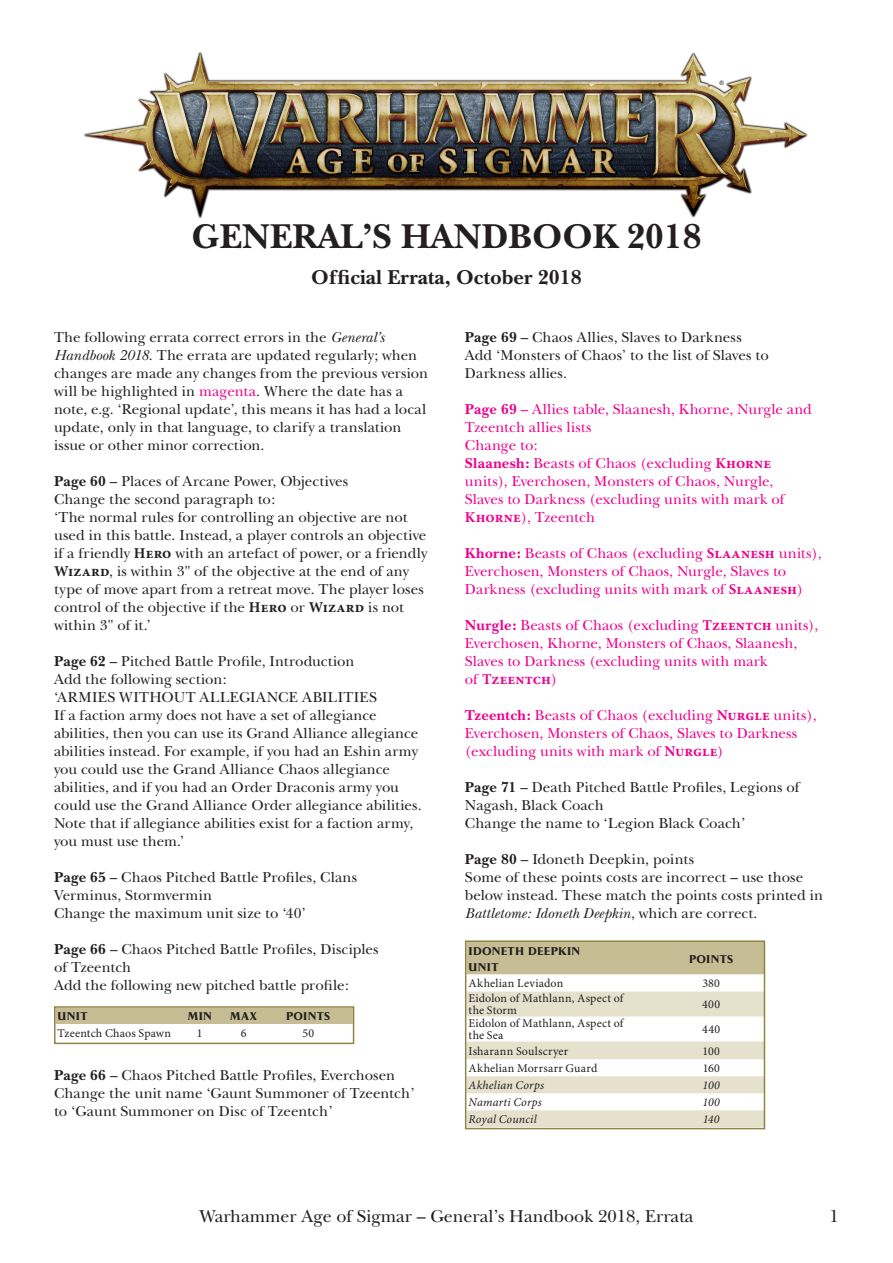
<style>
.page{position:relative;width:893px;height:1263px;background:#fff}
.page>*{position:absolute;margin:0;border:0;box-sizing:border-box;transform-origin:0 0}
.t1{font:700 36px "New Baskerville";color:#231f20}
.t2{font:700 21px "New Baskerville";color:#231f20}
.t3{font:18px "New Baskerville";color:#231f20}
._2_2_Answer{font:15px/18px "New Baskerville";letter-spacing:.005em;color:#231f20}
._2_2_Answer-2{font:15px/18px "New Baskerville";letter-spacing:.005em;color:#ed028c}
._1_3_Sub-sub-header{font:15px/18px "New Baskerville";letter-spacing:.005em;color:#231f20}
._2_3_Answer_without{font:15px "New Baskerville";letter-spacing:.005em;color:#231f20}
._1_3_Sub-sub-header-2{font:15px/18px "New Baskerville";letter-spacing:.01em;color:#ed028c}
._2_3_Answer_without-2{font:15px "New Baskerville";letter-spacing:.025em;color:#231f20}
._2_3_Answer_without-3{font:15px "New Baskerville";letter-spacing:.005em;color:#ed028c}
._4b__PoG_Table_Body{font:12px/12px "Minion Pro";letter-spacing:.015em;color:#231f20}
._4b__PoG_Table_Body-2{font:italic 12px "Minion Pro";letter-spacing:.015em;color:#231f20}
._4a__PoG_Table_Heade{font:700 10.5px "Pompei Std";letter-spacing:.03em;color:#231f20}
.t4{font:6px "Arial";color:#231f20}
.s1{font-style:italic}
.s2{color:#ed028c}
.s3{font-weight:700}
.s4{font-family:"Minion Pro";font-weight:700}
</style>
<div class="page">
<div style="left:57px;top:1009px;width:294px;height:15px;background:#c7bd95"></div>
<div style="left:54px;top:1006px;width:300px;height:38px;border:2px solid #918445"></div>
<svg style="left:468px;top:943px;width:294px;height:183px"></svg>
<div style="left:465px;top:940px;width:300px;height:189px;border:2px solid #918445"></div>
<img style="left:83px;top:51px;width:725px;height:168px">
<p class="t4" style="left:719px;top:79px;width:6px">®</p>
<p class="t1" style="left:192px;top:215px;width:511px">GENERAL’S HANDBOOK 2018</p>
<p class="t2" style="left:311px;top:265px;width:272px">Official Errata, October 2018</p>
<p class="_2_2_Answer" style="left:54px;top:328px;width:376px">The following errata correct errors in the <span class="s1">General’s Handbook 2018</span>. The errata are updated regularly; when changes are made any changes from the previous version will be highlighted in <span class="s2">magenta</span>. Where the date has a note, e.g. ‘Regional update’, this means it has had a local update, only in that language, to clarify a translation issue or other minor correction.</p>
<p class="_1_3_Sub-sub-header" style="left:54px;top:472px;width:296px"><span class="s3">Page 60</span> – Places of Arcane Power, Objectives</p>
<p class="_2_3_Answer_without" style="left:54px;top:490px;width:223px">Change the second paragraph to:</p>
<p class="_2_2_Answer" style="left:54px;top:508px;width:375px">‘The normal rules for controlling an objective are not used in this battle. Instead, a player controls an objective if a friendly <span class="s4">Hero</span> with an artefact of power, or a friendly <span class="s4">Wizard</span>, is within 3" of the objective at the end of any type of move apart from a retreat move. The player loses control of the objective if the <span class="s4">Hero</span> or <span class="s4">Wizard</span> is not within 3" of it.’</p>
<p class="_1_3_Sub-sub-header" style="left:54px;top:652px;width:302px"><span class="s3">Page 62</span> – Pitched Battle Profile, Introduction</p>
<p class="_2_3_Answer_without" style="left:54px;top:670px;width:174px">Add the following section:</p>
<p class="_2_3_Answer_without-2" style="left:54px;top:688px;width:324px">‘ARMIES WITHOUT ALLEGIANCE ABILITIES</p>
<p class="_2_2_Answer" style="left:54px;top:706px;width:369px">If a faction army does not have a set of allegiance abilities, then you can use its Grand Alliance allegiance abilities instead. For example, if you had an Eshin army you could use the Grand Alliance Chaos allegiance abilities, and if you had an Order Draconis army you could use the Grand Alliance Order allegiance abilities.<br>Note that if allegiance abilities exist for a faction army, you must use them.’</p>
<p class="_1_3_Sub-sub-header" style="left:54px;top:868px;width:305px"><span class="s3">Page 65</span> – Chaos Pitched Battle Profiles, Clans<br>Verminus, Stormvermin</p>
<p class="_2_2_Answer" style="left:54px;top:904px;width:254px">Change the maximum unit size to ‘40’</p>
<p class="_1_3_Sub-sub-header" style="left:54px;top:940px;width:326px"><span class="s3">Page 66</span> – Chaos Pitched Battle Profiles, Disciples of Tzeentch</p>
<p class="_2_3_Answer_without" style="left:54px;top:976px;width:296px">Add the following new pitched battle profile:</p>
<p class="_4a__PoG_Table_Heade" style="left:58px;top:1009px;width:31px">UNIT</p>
<p class="_4a__PoG_Table_Heade" style="left:188px;top:1009px;width:25px">MIN</p>
<p class="_4a__PoG_Table_Heade" style="left:230px;top:1009px;width:28px">MAX</p>
<p class="_4a__PoG_Table_Heade" style="left:286px;top:1009px;width:46px">POINTS</p>
<p class="_4b__PoG_Table_Body" style="left:58px;top:1027px;width:115px">Tzeentch Chaos Spawn</p>
<p class="_4b__PoG_Table_Body" style="left:197px;top:1027px;width:7px">1</p>
<p class="_4b__PoG_Table_Body" style="left:241px;top:1027px;width:7px">6</p>
<p class="_4b__PoG_Table_Body" style="left:302px;top:1027px;width:13px">50</p>
<p class="_1_3_Sub-sub-header" style="left:54px;top:1066px;width:343px"><span class="s3">Page 66</span> – Chaos Pitched Battle Profiles, Everchosen</p>
<p class="_2_2_Answer" style="left:54px;top:1084px;width:362px">Change the unit name ‘Gaunt Summoner of Tzeentch’ to ‘Gaunt Summoner on Disc of Tzeentch’</p>
<p class="_1_3_Sub-sub-header" style="left:465px;top:328px;width:278px"><span class="s3">Page 69</span> – Chaos Allies, Slaves to Darkness</p>
<p class="_2_2_Answer" style="left:465px;top:346px;width:305px">Add ‘Monsters of Chaos’ to the list of Slaves to<br>Darkness allies.</p>
<p class="_1_3_Sub-sub-header-2" style="left:465px;top:400px;width:348px"><span class="s3">Page 69</span> – Allies table, Slaanesh, Khorne, Nurgle and<br>Tzeentch allies lists</p>
<p class="_2_3_Answer_without-3" style="left:465px;top:436px;width:74px">Change to:</p>
<p class="_2_2_Answer-2" style="left:465px;top:454px;width:321px"><span class="s3">Slaanesh:</span> Beasts of Chaos (excluding <span class="s4">Khorne </span>units), Everchosen, Monsters of Chaos, Nurgle, Slaves to Darkness (excluding units with mark of <span class="s4">Khorne</span>), Tzeentch</p>
<p class="_2_2_Answer-2" style="left:465px;top:544px;width:358px"><span class="s3">Khorne:</span> Beasts of Chaos (excluding <span class="s4">Slaanesh</span> units),<br>Everchosen, Monsters of Chaos, Nurgle, Slaves to<br>Darkness (excluding units with mark of <span class="s4">Slaanesh</span>)</p>
<p class="_2_2_Answer-2" style="left:465px;top:616px;width:355px"><span class="s3">Nurgle:</span> Beasts of Chaos (excluding <span class="s4">Tzeentch</span> units), Everchosen, Khorne, Monsters of Chaos, Slaanesh, Slaves to Darkness (excluding units with mark<br>of <span class="s4">Tzeentch</span>)</p>
<p class="_2_2_Answer-2" style="left:465px;top:706px;width:353px"><span class="s3">Tzeentch:</span> Beasts of Chaos (excluding <span class="s4">Nurgle</span> units),<br>Everchosen, Monsters of Chaos, Slaves to Darkness (excluding units with mark of <span class="s4">Nurgle</span>)</p>
<p class="_1_3_Sub-sub-header" style="left:465px;top:778px;width:336px"><span class="s3">Page 71</span> – Death Pitched Battle Profiles, Legions of<br>Nagash, Black Coach</p>
<p class="_2_2_Answer" style="left:465px;top:814px;width:282px">Change the name to ‘Legion Black Coach’</p>
<p class="_1_3_Sub-sub-header" style="left:465px;top:850px;width:231px"><span class="s3">Page 80</span> – Idoneth Deepkin, points</p>
<p class="_2_2_Answer" style="left:465px;top:868px;width:360px">Some of these points costs are incorrect – use those below instead. These match the points costs printed in<br><span class="s1">Battletome: Idoneth Deepkin</span>, which are correct.</p>
<p class="_4a__PoG_Table_Heade" style="left:469px;top:944px;width:113px">IDONETH DEEPKIN</p>
<p class="_4a__PoG_Table_Heade" style="left:689px;top:952px;width:46px">POINTS</p>
<p class="_4a__PoG_Table_Heade" style="left:469px;top:960px;width:31px">UNIT</p>
<p class="_4b__PoG_Table_Body" style="left:469px;top:978px;width:96px">Akhelian Leviadon</p>
<p class="_4b__PoG_Table_Body" style="left:702px;top:978px;width:19px">380</p>
<p class="_4b__PoG_Table_Body" style="left:469px;top:993px;width:156px">Eidolon of Mathlann, Aspect of the Storm</p>
<p class="_4b__PoG_Table_Body" style="left:702px;top:999px;width:20px">400</p>
<p class="_4b__PoG_Table_Body" style="left:469px;top:1018px;width:156px">Eidolon of Mathlann, Aspect of the Sea</p>
<p class="_4b__PoG_Table_Body" style="left:702px;top:1024px;width:20px">440</p>
<p class="_4b__PoG_Table_Body" style="left:469px;top:1045px;width:101px">Isharann Soulscryer</p>
<p class="_4b__PoG_Table_Body" style="left:702px;top:1045px;width:19px">100</p>
<p class="_4b__PoG_Table_Body" style="left:469px;top:1063px;width:130px">Akhelian Morrsarr Guard</p>
<p class="_4b__PoG_Table_Body" style="left:703px;top:1063px;width:19px">160</p>
<p class="_4b__PoG_Table_Body-2" style="left:469px;top:1078px;width:77px">Akhelian Corps</p>
<p class="_4b__PoG_Table_Body-2" style="left:703px;top:1078px;width:19px">100</p>
<p class="_4b__PoG_Table_Body-2" style="left:469px;top:1095px;width:75px">Namarti Corps</p>
<p class="_4b__PoG_Table_Body-2" style="left:703px;top:1095px;width:19px">100</p>
<p class="_4b__PoG_Table_Body-2" style="left:469px;top:1112px;width:70px">Royal Council</p>
<p class="_4b__PoG_Table_Body-2" style="left:703px;top:1112px;width:18px">140</p>
<p class="t3" style="left:199px;top:1205px;width:496px">Warhammer Age of Sigmar – General’s Handbook 2018, Errata</p>
<p class="t3" style="left:830px;top:1205px;width:11px">1</p>
</div>
